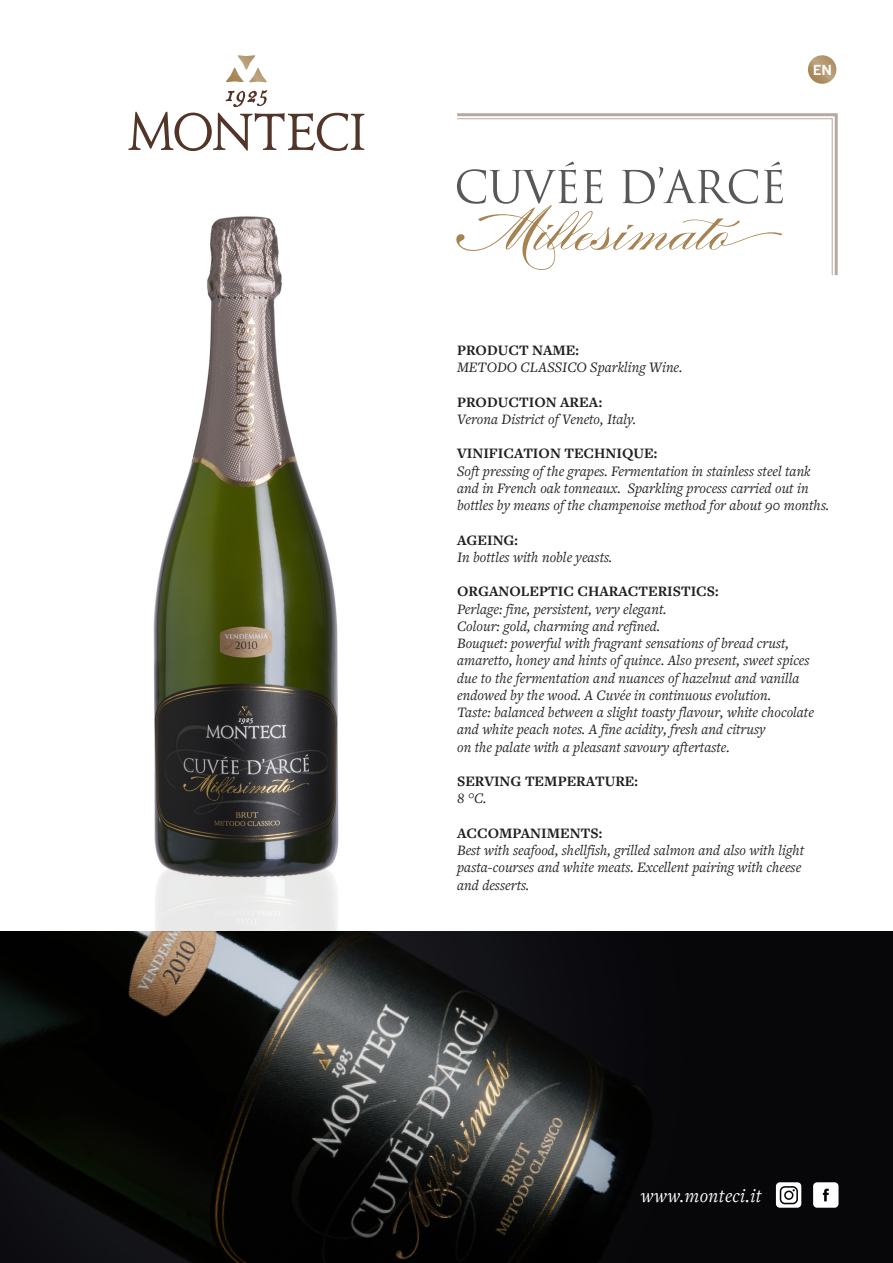
<style>
.page{position:relative;width:893px;height:1263px;background:#fff}
.page>*{position:absolute;margin:0;border:0;box-sizing:border-box;transform-origin:0 0}
.t1{font:italic 19.5px "Freight Text Pro";letter-spacing:.02em;color:#fff}
.t2{font:italic 15px/17.2px "Freight Text Pro";color:#231f20}
.t3{font:700 15px "Freight Text Pro";color:#231f20}
.t4{font:700 13.5px "News Gothic";color:#fff}
</style>
<div class="page">
<img style="left:153px;top:216px;width:186px;height:628px">
<img style="left:0;top:931px;width:893px;height:332px">
<img style="left:155px;top:844px;width:183px;height:87px">
<svg style="left:813px;top:1182px;width:25px;height:26px"></svg>
<svg style="left:776px;top:1182px;width:25px;height:26px"></svg>
<svg style="left:128px;top:90px;width:236px;height:61px"></svg>
<svg style="left:226px;top:55px;width:41px;height:28px"></svg>
<svg style="left:457px;top:113px;width:381px;height:163px"></svg>
<svg style="left:457px;top:118px;width:376px;height:158px"></svg>
<svg style="left:808px;top:55px;width:28px;height:29px"></svg>
<svg style="left:456px;top:162px;width:327px;height:108px"></svg>
<p class="t4" style="left:813px;top:61px;width:21px">EN</p>
<p class="t3" style="left:457px;top:340px;width:123px">PRODUCT NAME:</p>
<p class="t2" style="left:457px;top:358px;width:227px">METODO CLASSICO Sparkling Wine.</p>
<p class="t3" style="left:457px;top:392px;width:147px">PRODUCTION AREA:</p>
<p class="t2" style="left:457px;top:410px;width:181px">Verona District of Veneto, Italy.</p>
<p class="t3" style="left:457px;top:444px;width:202px">VINIFICATION TECHNIQUE:</p>
<p class="t2" style="left:457px;top:462px;width:355px">Soft pressing of the grapes. Fermentation in stainless steel tank</p>
<p class="t2" style="left:457px;top:479px;width:374px">and in French oak tonneaux. Sparkling process carried out in bottles by means of the champenoise method for about 90 months.</p>
<p class="t3" style="left:457px;top:530px;width:63px">AGEING:</p>
<p class="t2" style="left:457px;top:548px;width:157px">In bottles with noble yeasts.</p>
<p class="t3" style="left:457px;top:582px;width:263px">ORGANOLEPTIC CHARACTERISTICS:</p>
<p class="t2" style="left:457px;top:600px;width:211px">Perlage: fine, persistent, very elegant.</p>
<p class="t2" style="left:457px;top:617px;width:205px">Colour: gold, charming and refined.</p>
<p class="t2" style="left:457px;top:634px;width:354px">Bouquet: powerful with fragrant sensations of bread crust, amaretto, honey and hints of quince. Also present, sweet spices</p>
<p class="t2" style="left:457px;top:669px;width:344px">due to the fermentation and nuances of hazelnut and vanilla endowed by the wood. A Cuvée in continuous evolution.</p>
<p class="t2" style="left:457px;top:703px;width:358px">Taste: balanced between a slight toasty flavour, white chocolate and white peach notes. A fine acidity, fresh and citrusy</p>
<p class="t2" style="left:457px;top:738px;width:274px">on the palate with a pleasant savoury aftertaste.</p>
<p class="t3" style="left:457px;top:771px;width:182px">SERVING TEMPERATURE:</p>
<p class="t2" style="left:457px;top:789px;width:31px">8 °C.</p>
<p class="t3" style="left:457px;top:823px;width:147px">ACCOMPANIMENTS:</p>
<p class="t2" style="left:457px;top:841px;width:349px">Best with seafood, shellfish, grilled salmon and also with light pasta-courses and white meats. Excellent pairing with cheese</p>
<p class="t2" style="left:457px;top:876px;width:74px">and desserts.</p>
<p class="t1" style="left:641px;top:1183px;width:122px">www.monteci.it</p>
</div>
